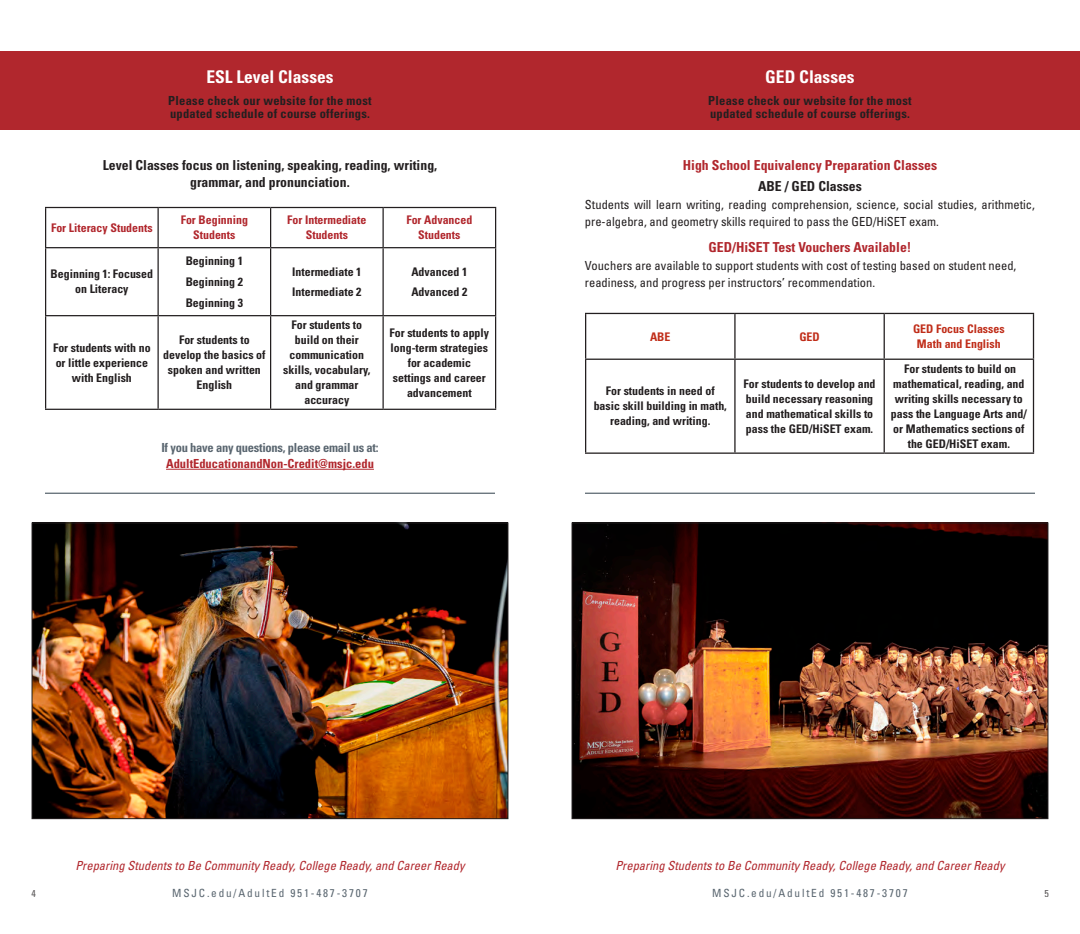
<style>
.page{position:relative;width:1080px;height:934px;background:#fff}
.page>*{position:absolute;margin:0;border:0;box-sizing:border-box;transform-origin:0 0}
.t1{font:700 condensed 17.5px "Univers LT Std";color:#fff}
.t2{font:700 condensed 13.75px/20.6px "Univers LT Std";color:#b1272d;text-align:center}
.t3{font:700 condensed 13.75px/16.2px "Univers LT Std";color:#231f20;text-align:center}
.t4{font:condensed 12.5px/17.5px "Univers LT Std";color:#231f20}
.t5{font:700 condensed 12.5px/13.1px "Univers LT Std";letter-spacing:.02em;color:#231f20}
.t6{font:italic condensed 12.5px "Univers LT Std";color:#b1272d}
.t7{font:700 condensed 12.5px/16.2px "Univers LT Std";color:#5a6670;text-align:center}
.t8{font:700 condensed 11.88px/15px "Univers LT Std";color:#231f20;text-align:center}
.t9{font:700 condensed 11.88px/15px "Univers LT Std";color:#b1272d;text-align:center}
.t10{font:700 condensed 11.88px/15px "Univers LT Std";color:#c02d19;text-align:center}
.t11{font:condensed 11.25px "Univers LT Std";letter-spacing:.16em;color:#5a6670}
.t12{font:condensed 10px "Univers LT Std";color:#231f20}
.s1{color:#b1272d}
.s2{color:#231f20}
</style>
<div class="page">
<div style="left:0;top:51px;width:540px;height:78px;background:#b1272d"></div>
<div style="left:529px;top:51px;width:551px;height:78px;background:#b1272d"></div>
<hr style="left:585px;top:492px;width:450px;height:2px;background:#5a6670">
<hr style="left:166px;top:469px;width:208px;height:1px;background:#b1272d">
<hr style="left:45px;top:492px;width:450px;height:2px;background:#5a6670">
<img style="left:34px;top:525px;width:472px;height:292px">
<div style="left:32px;top:523px;width:476px;height:296px;border:1px solid #231f20"></div>
<hr style="left:45px;top:207px;width:113px;height:1px;background:#231f20">
<hr style="left:45px;top:208px;width:1px;height:39px;background:#231f20">
<hr style="left:158px;top:207px;width:113px;height:1px;background:#231f20">
<hr style="left:158px;top:208px;width:1px;height:39px;background:#231f20">
<hr style="left:271px;top:207px;width:112px;height:1px;background:#231f20">
<hr style="left:270px;top:208px;width:1px;height:39px;background:#231f20">
<hr style="left:383px;top:207px;width:113px;height:1px;background:#231f20">
<hr style="left:382px;top:208px;width:2px;height:39px;background:#231f20">
<hr style="left:495px;top:208px;width:1px;height:39px;background:#231f20">
<hr style="left:45px;top:247px;width:113px;height:1px;background:#231f20">
<hr style="left:45px;top:248px;width:1px;height:67px;background:#231f20">
<hr style="left:158px;top:247px;width:113px;height:1px;background:#231f20">
<hr style="left:158px;top:248px;width:1px;height:67px;background:#231f20">
<hr style="left:271px;top:247px;width:112px;height:1px;background:#231f20">
<hr style="left:270px;top:248px;width:1px;height:67px;background:#231f20">
<hr style="left:383px;top:247px;width:113px;height:1px;background:#231f20">
<hr style="left:382px;top:248px;width:2px;height:67px;background:#231f20">
<hr style="left:495px;top:248px;width:1px;height:67px;background:#231f20">
<hr style="left:45px;top:315px;width:113px;height:1px;background:#231f20">
<hr style="left:45px;top:316px;width:1px;height:93px;background:#231f20">
<hr style="left:158px;top:315px;width:113px;height:1px;background:#231f20">
<hr style="left:158px;top:316px;width:1px;height:93px;background:#231f20">
<hr style="left:271px;top:315px;width:112px;height:1px;background:#231f20">
<hr style="left:270px;top:316px;width:1px;height:93px;background:#231f20">
<hr style="left:383px;top:315px;width:113px;height:1px;background:#231f20">
<hr style="left:382px;top:316px;width:2px;height:93px;background:#231f20">
<hr style="left:495px;top:316px;width:1px;height:93px;background:#231f20">
<hr style="left:45px;top:409px;width:113px;height:1px;background:#231f20">
<hr style="left:158px;top:409px;width:113px;height:1px;background:#231f20">
<hr style="left:271px;top:409px;width:112px;height:1px;background:#231f20">
<hr style="left:383px;top:409px;width:113px;height:1px;background:#231f20">
<hr style="left:585px;top:313px;width:150px;height:1px;background:#231f20">
<hr style="left:585px;top:314px;width:1px;height:44px;background:#231f20">
<hr style="left:735px;top:313px;width:149px;height:1px;background:#231f20">
<hr style="left:734px;top:314px;width:2px;height:44px;background:#231f20">
<hr style="left:884px;top:313px;width:150px;height:1px;background:#231f20">
<hr style="left:884px;top:314px;width:1px;height:44px;background:#231f20">
<hr style="left:1033px;top:314px;width:1px;height:44px;background:#231f20">
<hr style="left:585px;top:358px;width:150px;height:2px;background:#231f20">
<hr style="left:585px;top:360px;width:1px;height:92px;background:#231f20">
<hr style="left:735px;top:358px;width:149px;height:2px;background:#231f20">
<hr style="left:734px;top:360px;width:2px;height:92px;background:#231f20">
<hr style="left:884px;top:358px;width:150px;height:2px;background:#231f20">
<hr style="left:884px;top:360px;width:1px;height:92px;background:#231f20">
<hr style="left:1033px;top:360px;width:1px;height:92px;background:#231f20">
<hr style="left:585px;top:452px;width:150px;height:2px;background:#231f20">
<hr style="left:735px;top:452px;width:149px;height:2px;background:#231f20">
<hr style="left:884px;top:452px;width:150px;height:2px;background:#231f20">
<img style="left:574px;top:525px;width:472px;height:292px">
<div style="left:572px;top:523px;width:476px;height:296px;border:1px solid #231f20"></div>
<h2 class="t1" style="left:206px;top:66px;width:129px">ESL Level Classes</h2>
<p class="t5" style="left:168px;top:94px;width:205px">Please check our website for the most updated schedule of course offerings.</p>
<h3 class="t3" style="left:103px;top:157px;width:336px">Level Classes focus on listening, speaking, reading, writing, grammar, and pronunciation.</h3>
<p class="t9" style="left:51px;top:220px;width:103px">For Literacy Students</p>
<p class="t9" style="left:181px;top:213px;width:69px">For Beginning<br>Students</p>
<p class="t9" style="left:287px;top:213px;width:81px">For Intermediate<br>Students</p>
<p class="t9" style="left:406px;top:213px;width:67px">For Advanced<br>Students</p>
<p class="t8" style="left:51px;top:267px;width:104px">Beginning 1: Focused on Literacy</p>
<p class="t8" style="left:186px;top:251px;width:59px;line-height:20.6px;text-align:justify">Beginning 1<br>Beginning 2<br>Beginning 3</p>
<p class="t8" style="left:292px;top:261px;width:71px;line-height:20.6px;text-align:left">Intermediate 1<br>Intermediate 2</p>
<p class="t8" style="left:411px;top:261px;width:58px;line-height:20.6px;text-align:left">Advanced 1<br>Advanced 2</p>
<p class="t8" style="left:53px;top:340px;width:99px">For students with no or little experience with English</p>
<p class="t8" style="left:163px;top:332px;width:104px">For students to develop the basics of spoken and written<br>English</p>
<p class="t8" style="left:283px;top:317px;width:89px">For students to build on their communication skills, vocabulary, and grammar accuracy</p>
<p class="t8" style="left:390px;top:325px;width:101px">For students to apply long-term strategies for academic settings and career advancement</p>
<p class="t7" style="left:161px;top:439px;width:219px">If you have any questions, please email us at:<br><span class="s1">AdultEducationandNon-Credit@msjc.edu</span></p>
<h2 class="t1" style="left:765px;top:66px;width:91px">GED Classes</h2>
<p class="t5" style="left:708px;top:94px;width:205px">Please check our website for the most updated schedule of course offerings.</p>
<h3 class="t2" style="left:683px;top:155px;width:256px">High School Equivalency Preparation Classes<br><span class="s2">ABE / GED Classes</span></h3>
<p class="t4" style="left:585px;top:195px;width:451px">Students will learn writing, reading comprehension, science, social studies, arithmetic, pre-algebra, and geometry skills required to pass the GED/HiSET exam.</p>
<h3 class="t2" style="left:709px;top:237px;width:204px">GED/HiSET Test Vouchers Available!</h3>
<p class="t4" style="left:585px;top:256px;width:433px">Vouchers are available to support students with cost of testing based on student need, readiness, and progress per instructors’ recommendation.</p>
<p class="t10" style="left:650px;top:329px;width:22px">ABE</p>
<p class="t10" style="left:799px;top:329px;width:22px">GED</p>
<p class="t10" style="left:913px;top:321px;width:93px">GED Focus Classes<br>Math and English</p>
<p class="t8" style="left:594px;top:384px;width:135px">For students in need of basic skill building in math, reading, and writing.</p>
<p class="t8" style="left:744px;top:376px;width:133px;text-align:left">For students to develop and build necessary reasoning and mathematical skills to pass the GED/HiSET exam.</p>
<p class="t8" style="left:891px;top:361px;width:137px">For students to build on mathematical, reading, and writing skills necessary to pass the Language Arts and/ or Mathematics sections of the GED/HiSET exam.</p>
<p class="t6" style="left:75px;top:858px;width:391px">Preparing Students to Be Community Ready, College Ready, and Career Ready</p>
<p class="t6" style="left:615px;top:858px;width:391px">Preparing Students to Be Community Ready, College Ready, and Career Ready</p>
<p class="t12" style="left:32px;top:887px;width:6px">4</p>
<p class="t11" style="left:172px;top:886px;width:197px">MSJC.edu/AdultEd 951-487-3707</p>
<p class="t11" style="left:712px;top:886px;width:197px">MSJC.edu/AdultEd 951-487-3707</p>
<p class="t12" style="left:1044px;top:887px;width:6px">5</p>
</div>
